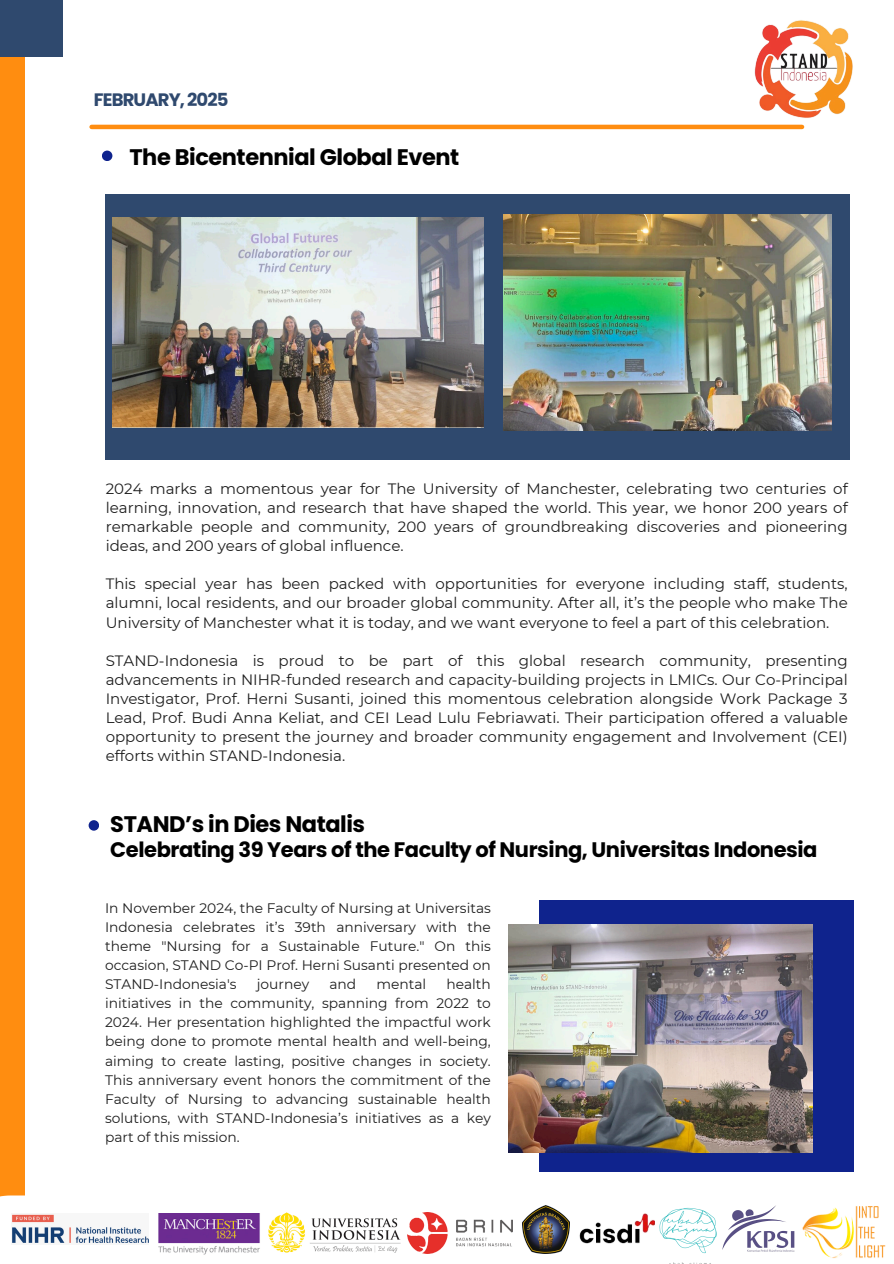
<style>
.page{position:relative;width:894px;height:1264px;background:#fff}
.page>*{position:absolute;margin:0;border:0;box-sizing:border-box;transform-origin:0 0}
.t1{font:700 22.5px "Poppins";letter-spacing:-.02em;color:#000}
.t2{font:700 21px "Poppins";letter-spacing:-.02em;color:#000}
.t3{font:700 18px "Poppins";letter-spacing:-.05em;color:#2f496e}
.t4{font:15px/19.2px "Montserrat";color:#1e1e1e;text-align:justify}
.t5{font:13.8px/19.2px "Montserrat";color:#1e1e1e;text-align:justify}
</style>
<div class="page">
<div style="left:0;top:0;width:24px;height:1263px;background:#ff8d10"></div>
<div style="left:0;top:0;width:63px;height:56px;background:#2f496e"></div>
<div style="left:106px;top:194px;width:744px;height:265px;background:#2f496e"></div>
<img style="left:112px;top:217px;width:371px;height:210px">
<div style="left:102px;top:150px;width:10px;height:11px;background:#0f238d;border-radius:50%"></div>
<hr style="left:92px;top:125px;width:709px;height:4px;background:#ff8d10">
<img style="left:503px;top:214px;width:327px;height:216px">
<img style="left:716px;top:20px;width:137px;height:110px">
<svg style="left:0;top:1195px;width:570px;height:68px"></svg>
<img style="left:407px;top:1212px;width:105px;height:41px">
<img style="left:11px;top:1213px;width:137px;height:31px">
<img style="left:158px;top:1213px;width:102px;height:43px">
<img style="left:268px;top:1212px;width:132px;height:40px">
<img style="left:522px;top:1205px;width:47px;height:47px">
<img style="left:579px;top:1213px;width:73px;height:31px">
<img style="left:652px;top:1207px;width:65px;height:56px">
<img style="left:722px;top:1205px;width:73px;height:47px">
<img style="left:802px;top:1206px;width:84px;height:52px">
<div style="left:89px;top:820px;width:10px;height:10px;background:#0f238d;border-radius:50%"></div>
<div style="left:539px;top:900px;width:314px;height:271px;background:#0f238d"></div>
<img style="left:508px;top:924px;width:304px;height:228px">
<p class="t3" style="left:94px;top:87px;width:136px">FEBRUARY, 2025</p>
<p class="t1" style="left:129px;top:141px;width:331px">The Bicentennial Global Event</p>
<h2 class="t4" style="left:106px;top:478px;width:743px">2024 marks a momentous year for The University of Manchester, celebrating two centuries of learning, innovation, and research that have shaped the world. This year, we honor 200 years of remarkable people and community, 200 years of groundbreaking discoveries and pioneering ideas, and 200 years of global influence.</h2>
<p class="t4" style="left:106px;top:574px;width:743px">This special year has been packed with opportunities for everyone including staff, students, alumni, local residents, and our broader global community. After all, it’s the people who make The University of Manchester what it is today, and we want everyone to feel a part of this celebration.</p>
<h1 class="t4" style="left:106px;top:650px;width:743px">STAND-Indonesia is proud to be part of this global research community, presenting advancements in NIHR-funded research and capacity-building projects in LMICs. Our Co-Principal Investigator, Prof. Herni Susanti, joined this momentous celebration alongside Work Package 3<br>Lead, Prof. Budi Anna Keliat, and CEI Lead Lulu Febriawati. Their participation offered a valuable opportunity to present the journey and broader community engagement and Involvement (CEI) efforts within STAND-Indonesia.</h1>
<p class="t1" style="left:110px;top:808px;width:256px">STAND’s in Dies Natalis</p>
<p class="t2" style="left:110px;top:834px;width:708px">Celebrating 39 Years of the Faculty of Nursing, Universitas Indonesia</p>
<p class="t5" style="left:105px;top:898px;width:387px">In November 2024, the Faculty of Nursing at Universitas Indonesia celebrates it’s 39th anniversary with the theme "Nursing for a Sustainable Future." On this occasion, STAND Co-PI Prof. Herni Susanti presented on STAND-Indonesia's</p>
<p class="t5" style="left:257px;top:974px;width:54px">journey</p>
<p class="t5" style="left:329px;top:974px;width:28px">and</p>
<p class="t5" style="left:376px;top:974px;width:51px">mental</p>
<p class="t5" style="left:105px;top:974px;width:387px;text-indent:341px">health initiatives in the community, spanning from 2022 to 2024. Her presentation highlighted the impactful work being done to promote mental health and well-being, aiming to create lasting, positive changes in society.<br>This anniversary event honors the commitment of the Faculty of Nursing to advancing sustainable health solutions, with STAND-Indonesia’s initiatives as a key part of this mission.</p>
</div>
